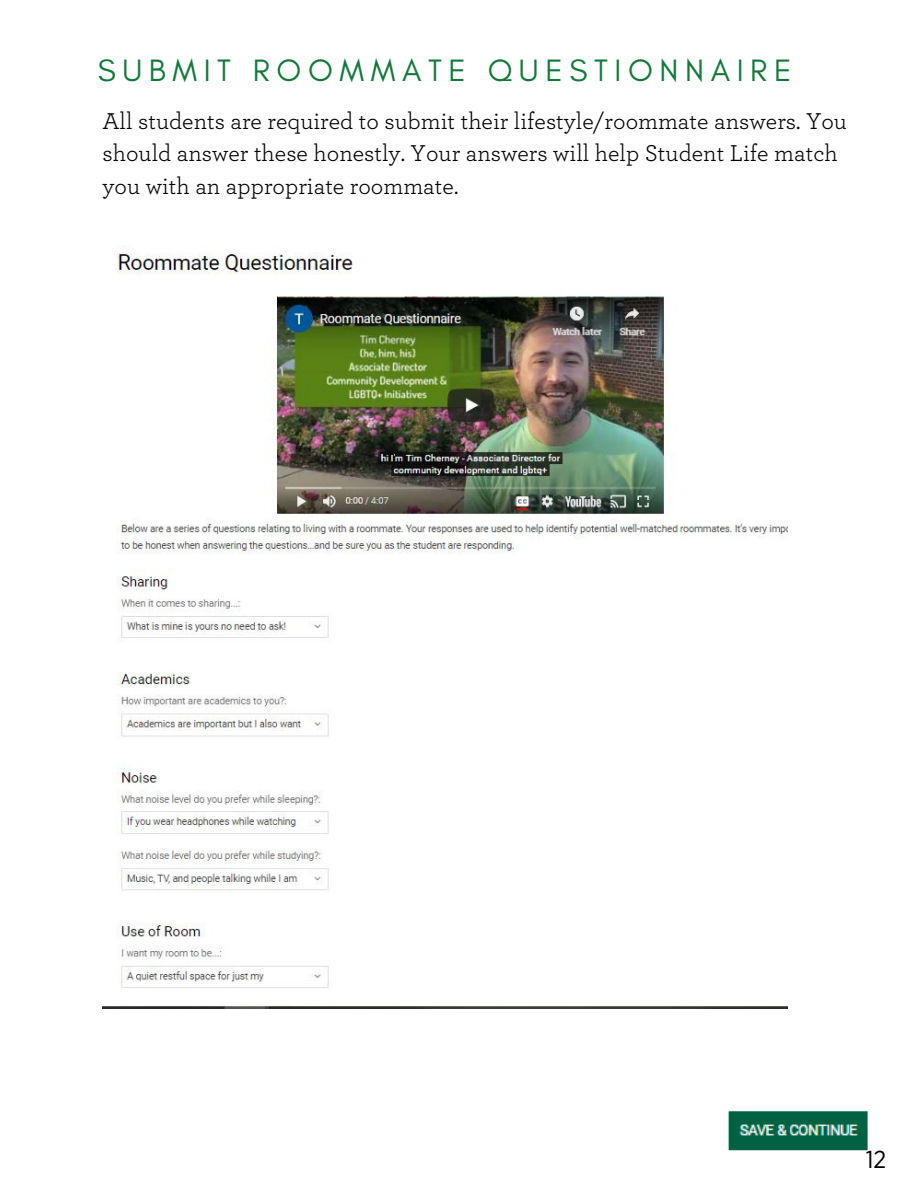
<style>
.page{position:relative;width:918px;height:1188px;background:#fff}
.page>*{position:absolute;margin:0;border:0;box-sizing:border-box;transform-origin:0 0}
.t1{font:31.5px "Glacial Indifference";letter-spacing:.21em;color:#107a38}
.t2{font:24.45px "Gotham Narrow";color:#000}
.t3{font:24px/32.7px "Archer";color:#000}
</style>
<div class="page">
<img style="left:728px;top:1111px;width:140px;height:40px">
<img style="left:103px;top:245px;width:685px;height:763px">
<h1 class="t1" style="left:98px;top:51px;width:695px">SUBMIT ROOMMATE QUESTIONNAIRE</h1>
<p class="t3" style="left:103px;top:105px;width:746px">All students are required to submit their lifestyle/roommate answers. You should answer these honestly. Your answers will help Student Life match you with an appropriate roommate.</p>
<p class="t2" style="left:866px;top:1149px;width:22px">12</p>
</div>
